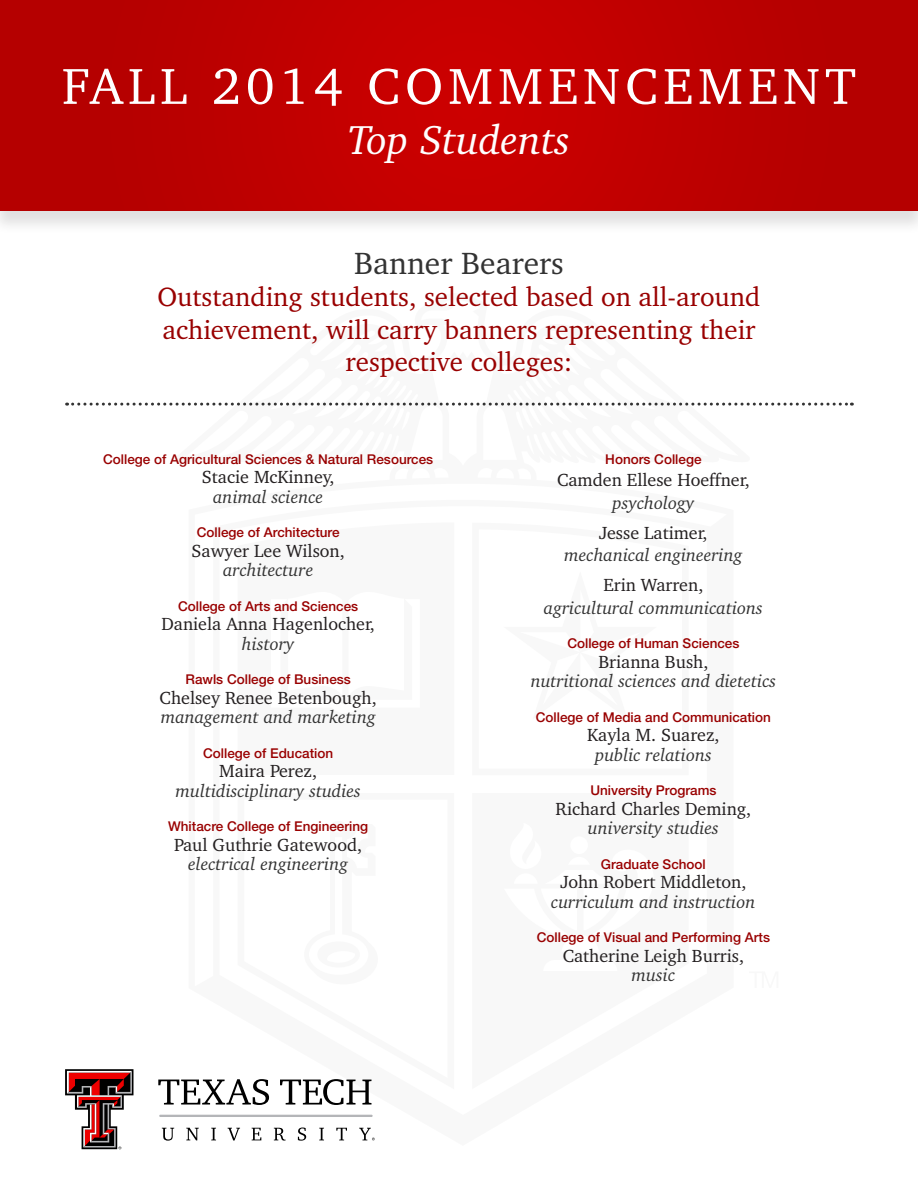
<style>
.page{position:relative;width:918px;height:1188px;background:#fff}
.page>*{position:absolute;margin:0;border:0;box-sizing:border-box;transform-origin:0 0}
.t1{font:51.75px "Charter BT";letter-spacing:.1em;color:#fff}
.t2{font:italic 41.4px "Charter BT";color:#fff}
.t3{font:31.5px "Charter BT";color:#333}
.t4{font:27px/32.4px "Charter BT";color:#900;text-align:center}
.Student_Name{font:italic 18px/19.5px "Charter BT";color:#333;text-align:center}
.Student_Name-2{font:18px/19.5px "Charter BT";color:#231f20;text-align:center}
.Student_Name-3{font:500 13.5px "Helvetica Neue LT Std";color:#900}
.s1{font-style:italic;color:#333}
.s2{font-style:normal;color:#231f20}
</style>
<div class="page">
<div style="left:0;top:1px;width:918px;height:233px;background:#231f20;opacity:.14"></div>
<img style="left:0;top:0;width:918px;height:210px">
<svg style="left:67px;top:403px;width:785px;height:3px"></svg>
<svg style="left:65px;top:1069px;width:310px;height:80px"></svg>
<p class="t1" style="left:62px;top:54px;width:796px">FALL 2014 COMMENCEMENT</p>
<p class="t2" style="left:348px;top:113px;width:224px">Top Students</p>
<p class="t3" style="left:354px;top:244px;width:211px">Banner Bearers</p>
<p class="t4" style="left:157px;top:280px;width:605px">Outstanding students, selected based on all-around achievement, will carry banners representing their respective colleges:</p>
<p class="Student_Name-3" style="left:103px;top:451px;width:332px">College of Agricultural Sciences &amp; Natural Resources</p>
<p class="Student_Name-2" style="left:202px;top:467px;width:134px">Stacie McKinney, <span class="s1">animal science</span></p>
<p class="Student_Name-3" style="left:197px;top:525px;width:144px">College of Architecture</p>
<p class="Student_Name-2" style="left:192px;top:541px;width:155px">Sawyer Lee Wilson, <span class="s1">architecture</span></p>
<p class="Student_Name-3" style="left:178px;top:598px;width:182px">College of Arts and Sciences</p>
<p class="Student_Name-2" style="left:161px;top:614px;width:215px">Daniela Anna Hagenlocher, <span class="s1">history</span></p>
<p class="Student_Name-3" style="left:186px;top:672px;width:167px">Rawls College of Business</p>
<p class="Student_Name-2" style="left:160px;top:688px;width:219px;text-align:left">Chelsey Renee Betenbough, <span class="s1">management and marketing</span></p>
<p class="Student_Name-3" style="left:203px;top:745px;width:132px">College of Education</p>
<p class="Student_Name" style="left:176px;top:761px;width:187px"><span class="s2">Maira Perez, </span>multidisciplinary studies</p>
<p class="Student_Name-3" style="left:168px;top:819px;width:202px">Whitacre College of Engineering</p>
<p class="Student_Name" style="left:174px;top:834px;width:190px"><span class="s2">Paul Guthrie Gatewood, </span>electrical engineering</p>
<p class="Student_Name-3" style="left:605px;top:451px;width:98px">Honors College</p>
<p class="Student_Name-2" style="left:557px;top:469px;width:194px;line-height:22.5px">Camden Ellese Hoeffner, <span class="s1">psychology</span></p>
<p class="Student_Name" style="left:564px;top:521px;width:180px;line-height:22.5px"><span class="s2">Jesse Latimer, </span>mechanical engineering</p>
<p class="Student_Name" style="left:544px;top:573px;width:220px;line-height:22.5px"><span class="s2">Erin Warren,<br></span>agricultural communications</p>
<p class="Student_Name-3" style="left:567px;top:636px;width:174px">College of Human Sciences</p>
<p class="Student_Name" style="left:531px;top:651px;width:247px"><span class="s2">Brianna Bush,<br></span>nutritional sciences and dietetics</p>
<p class="Student_Name-3" style="left:536px;top:709px;width:237px">College of Media and Communication</p>
<p class="Student_Name" style="left:587px;top:725px;width:134px"><span class="s2">Kayla M. Suarez, </span>public relations</p>
<p class="Student_Name-3" style="left:590px;top:783px;width:128px">University Programs</p>
<p class="Student_Name-2" style="left:555px;top:799px;width:197px">Richard Charles Deming, <span class="s1">university studies</span></p>
<p class="Student_Name-3" style="left:601px;top:856px;width:107px">Graduate School</p>
<p class="Student_Name" style="left:551px;top:872px;width:206px"><span class="s2">John Robert Middleton, </span>curriculum and instruction</p>
<p class="Student_Name-3" style="left:537px;top:930px;width:235px">College of Visual and Performing Arts</p>
<p class="Student_Name-2" style="left:563px;top:946px;width:183px">Catherine Leigh Burris, <span class="s1">music</span></p>
</div>
